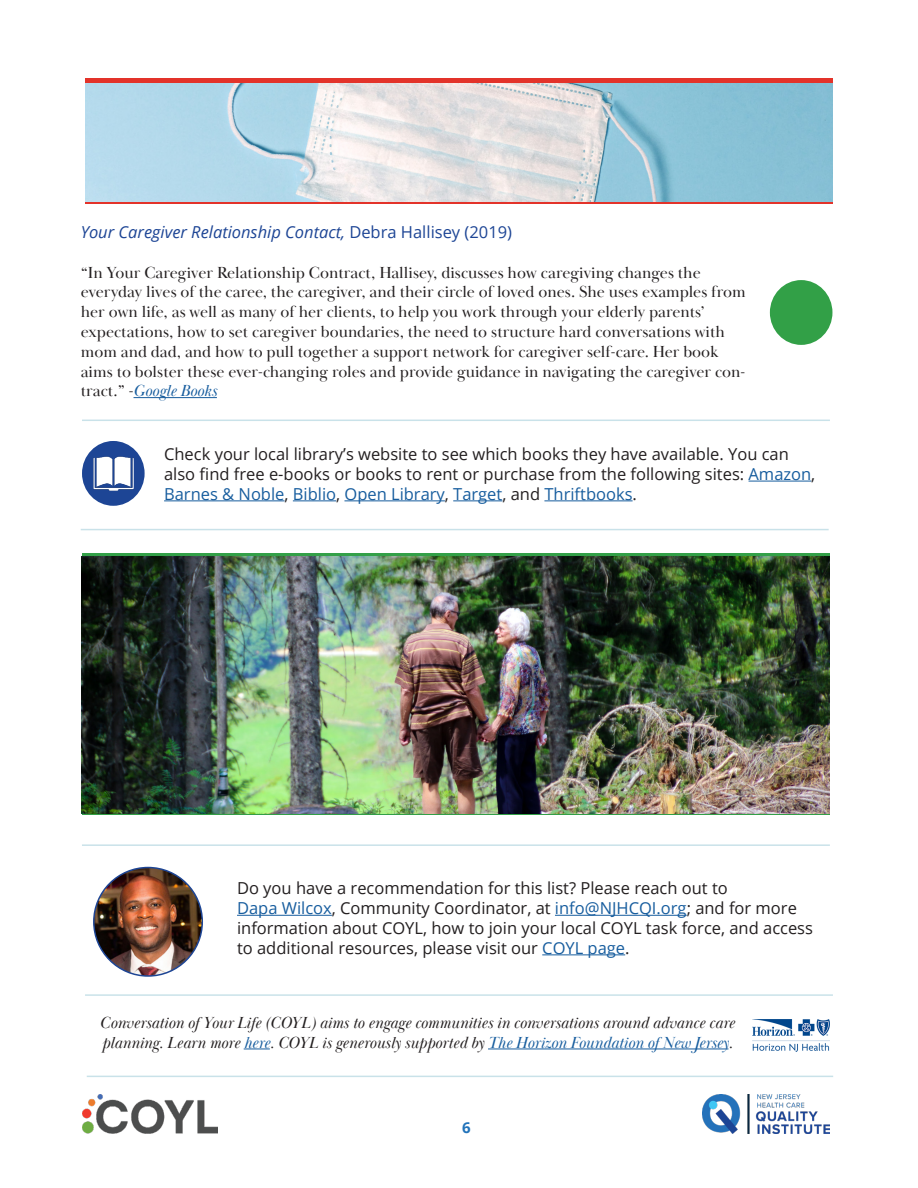
<style>
.page{position:relative;width:918px;height:1188px;background:#fff}
.page>*{position:absolute;margin:0;border:0;box-sizing:border-box;transform-origin:0 0}
.t1{font:16.5px/19.8px "Baskerville Display PT";color:#231f20}
.t2{font:16.5px/19.8px "Open Sans";color:#231f20}
.t3{font:italic 16.5px/19.8px "Baskerville Display PT";color:#231f20}
.t4{font:italic 16.5px "Open Sans";color:#1d4595}
.t5{font:700 15px "Open Sans";color:#2173ba}
.s1{font-style:normal}
.s2{font-style:italic;color:#175d9e}
.s3{color:#175d9e}
</style>
<div class="page">
<img style="left:82px;top:1095px;width:135px;height:39px">
<img style="left:702px;top:1095px;width:128px;height:39px">
<hr style="left:87px;top:1076px;width:746px;height:1px;background:#c9e2e9">
<div style="left:770px;top:280px;width:62px;height:65px;background:#32a047;border-radius:50%"></div>
<hr style="left:134px;top:397px;width:83px;height:1px;background:#175d9e">
<hr style="left:237px;top:915px;width:95px;height:1px;background:#175d9e">
<hr style="left:555px;top:915px;width:132px;height:1px;background:#175d9e">
<hr style="left:542px;top:954px;width:83px;height:1px;background:#175d9e">
<hr style="left:82px;top:844px;width:748px;height:2px;background:#c9e2e9">
<img style="left:94px;top:868px;width:108px;height:108px;border-radius:54px">
<div style="left:93px;top:867px;width:110px;height:110px;border:2px solid #1d4595;border-radius:50%"></div>
<hr style="left:82px;top:814px;width:748px;height:1px;background:#33a048">
<img style="left:82px;top:556px;width:748px;height:258px">
<hr style="left:82px;top:553px;width:748px;height:3px;background:#33a048">
<hr style="left:81px;top:529px;width:748px;height:1px;background:#c9e2e9">
<hr style="left:749px;top:481px;width:62px;height:1px;background:#175d9e">
<hr style="left:164px;top:500px;width:121px;height:1px;background:#175d9e">
<hr style="left:293px;top:500px;width:43px;height:1px;background:#175d9e">
<hr style="left:344px;top:500px;width:101px;height:1px;background:#175d9e">
<hr style="left:453px;top:500px;width:49px;height:1px;background:#175d9e">
<hr style="left:544px;top:500px;width:89px;height:1px;background:#175d9e">
<hr style="left:82px;top:420px;width:748px;height:1px;background:#c9e2e9">
<div style="left:82px;top:441px;width:63px;height:65px;background:#1d4595;border-radius:50%"></div>
<img style="left:93px;top:456px;width:41px;height:35px">
<hr style="left:85px;top:201px;width:748px;height:2px;background:#e3332a">
<img style="left:85px;top:82px;width:748px;height:119px">
<hr style="left:85px;top:78px;width:748px;height:4px;background:#e3332a">
<hr style="left:85px;top:994px;width:748px;height:2px;background:#c9e2e9">
<svg style="left:244px;top:1049px;width:26px;height:1px"></svg>
<hr style="left:488px;top:1049px;width:240px;height:1px;background:#175d9e">
<img style="left:753px;top:1020px;width:77px;height:32px">
<p class="t4" style="left:81px;top:221px;width:433px">Your Caregiver Relationship Contact, <span class="s1">Debra Hallisey (2019)</span></p>
<p class="t1" style="left:81px;top:263px;width:622px">“In Your Caregiver Relationship Contract, Hallisey, discusses how caregiving changes the</p>
<p class="t1" style="left:81px;top:282px;width:667px">everyday lives of the caree, the caregiver, and their circle of loved ones. She uses examples from her own life, as well as many of her clients, to help you work through your elderly parents’</p>
<p class="t1" style="left:81px;top:322px;width:666px">expectations, how to set caregiver boundaries, the need to structure hard conversations with mom and dad, and how to pull together a support network for caregiver self-care. Her book aims to bolster these ever-changing roles and provide guidance in navigating the caregiver con&shy;tract.” -<span class="s2">Google Books</span></p>
<p class="t2" style="left:164px;top:444px;width:653px">Check your local library’s website to see which books they have available. You can also find free e-books or books to rent or purchase from the following sites: <span class="s3">Amazon</span>,<br><span class="s3">Barnes &amp; Noble</span>, <span class="s3">Biblio</span>, <span class="s3">Open Library</span>, <span class="s3">Target</span>, and <span class="s3">Thriftbooks</span>.</p>
<p class="t2" style="left:237px;top:878px;width:492px">Do you have a recommendation for this list? Please reach out to</p>
<p class="t2" style="left:237px;top:898px;width:561px"><span class="s3">Dapa Wilcox</span>, Community Coordinator, at <span class="s3">info@NJHCQI.org</span>; and for more</p>
<p class="t2" style="left:237px;top:918px;width:578px">information about COYL, how to join your local COYL task force, and access to additional resources, please visit our <span class="s3">COYL page</span>.</p>
<p class="t3" style="left:100px;top:1014px;width:636px">Conversation of Your Life (COYL) aims to engage communities in conversations around advance care planning. Learn more <span class="s3">here</span>. COYL is generously supported by <span class="s3">The Horizon Foundation of New Jersey</span>.</p>
<p class="t5" style="left:462px;top:1117px;width:10px">6</p>
</div>
